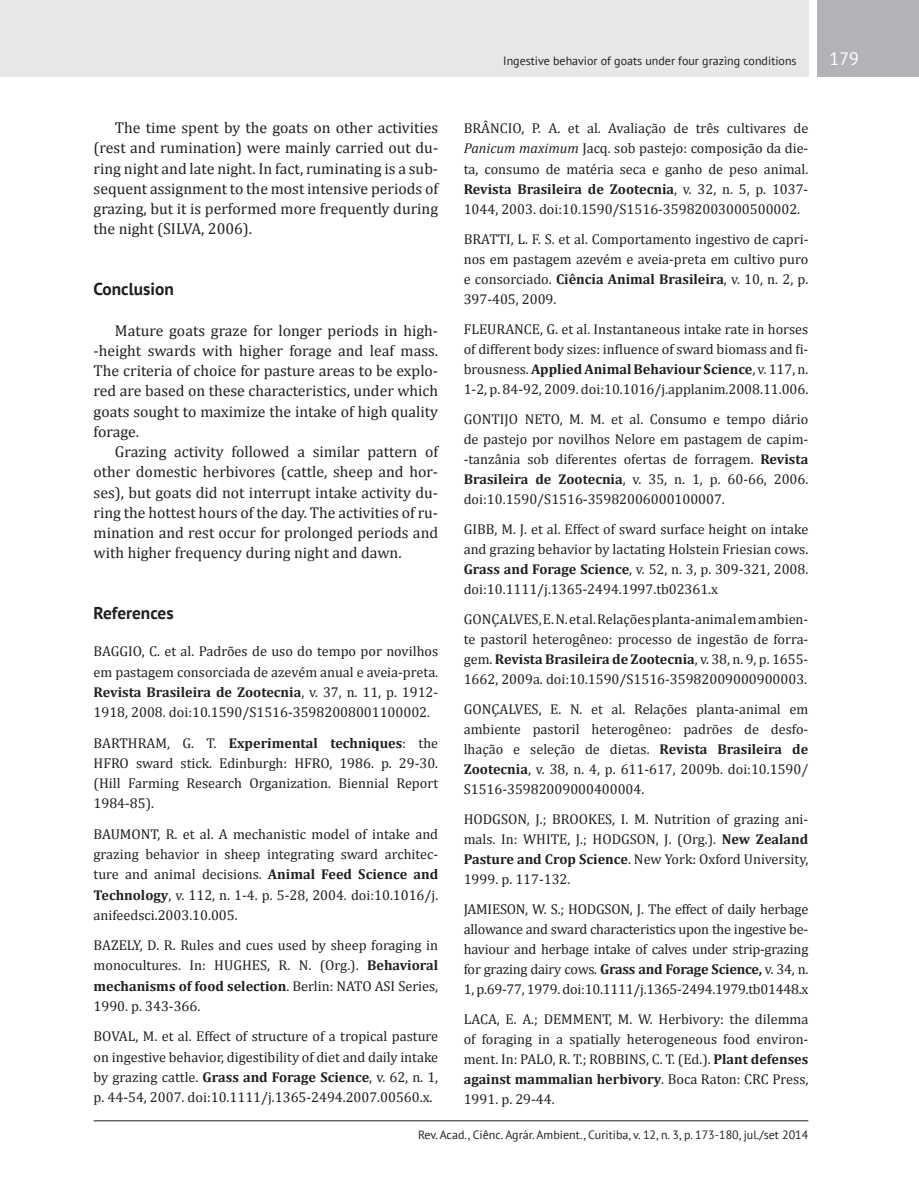
<style>
.page{position:relative;width:919px;height:1191px;background:#fff}
.page>*{position:absolute;margin:0;border:0;box-sizing:border-box;transform-origin:0 0}
.t1{font:18px "PT Sans";color:#fff}
.t2{font:700 17.25px "PT Sans";color:#231f20}
.t3{font:15.75px/20.2px "Cambria";color:#231f20;text-align:justify}
.t4{font:14.25px/20px "Cambria";color:#231f20;text-align:justify}
.t5{font:12px "PT Sans";color:#231f20}
.s1{font-weight:700}
.s2{font-style:italic}
</style>
<div class="page">
<div style="left:0;top:0;width:808px;height:77px;background:#e6e7e9"></div>
<div style="left:816px;top:0;width:102px;height:77px;background:#b2b3b7"></div>
<hr style="left:94px;top:1120px;width:714px;height:1px;background:#231f20">
<p class="t3" style="left:94px;top:117px;width:346px;text-indent:21px">The time spent by the goats on other activities (rest and rumination) were mainly carried out du&shy;ring night and late night. In fact, ruminating is a sub&shy;sequent assignment to the most intensive periods of grazing, but it is performed more frequently during the night (SILVA, 2006).</p>
<p class="t2" style="left:94px;top:278px;width:82px">Conclusion</p>
<p class="t3" style="left:94px;top:320px;width:346px;text-indent:21px">Mature goats graze for longer periods in high--height swards with higher forage and leaf mass.<br>The criteria of choice for pasture areas to be explo&shy;red are based on these characteristics, under which goats sought to maximize the intake of high quality forage.</p>
<p class="t3" style="left:94px;top:441px;width:346px;text-indent:21px">Grazing activity followed a similar pattern of other domestic herbivores (cattle, sheep and hor&shy;ses), but goats did not interrupt intake activity du&shy;ring the hottest hours of the day. The activities of ru&shy;mination and rest occur for prolonged periods and with higher frequency during night and dawn.</p>
<p class="t2" style="left:94px;top:602px;width:81px">References</p>
<p class="t4" style="left:94px;top:641px;width:346px">BAGGIO, C. et al. Padrões de uso do tempo por novilhos em pastagem consorciada de azevém anual e aveia-preta.<br><span class="s1">Revista Brasileira de Zootecnia</span>, v. 37, n. 11, p. 1912- 1918, 2008. doi:10.1590/S1516-35982008001100002.</p>
<p class="t4" style="left:94px;top:732px;width:346px">BARTHRAM, G. T. <span class="s1">Experimental techniques</span>: the HFRO sward stick. Edinburgh: HFRO, 1986. p. 29-30. (Hill Farming Research Organization. Biennial Report 1984-85).</p>
<p class="t4" style="left:94px;top:823px;width:346px">BAUMONT, R. et al. A mechanistic model of intake and grazing behavior in sheep integrating sward architec&shy;ture and animal decisions. <span class="s1">Animal Feed Science and Technology</span>, v. 112, n. 1-4. p. 5-28, 2004. doi:10.1016/j. anifeedsci.2003.10.005.</p>
<p class="t4" style="left:94px;top:935px;width:346px">BAZELY, D. R. Rules and cues used by sheep foraging in monocultures. In: HUGHES, R. N. (Org.). <span class="s1">Behavioral mechanisms of food selection</span>. Berlin: NATO ASI Series, 1990. p. 343-366.</p>
<p class="t4" style="left:94px;top:1026px;width:346px">BOVAL, M. et al. Effect of structure of a tropical pasture on ingestive behavior, digestibility of diet and daily intake by grazing cattle. <span class="s1">Grass and Forage Science</span>, v. 62, n. 1, p. 44-54, 2007. doi:10.1111/j.1365-2494.2007.00560.x.</p>
<p class="t5" style="left:503px;top:53px;width:295px">Ingestive behavior of goats under four grazing conditions</p>
<p class="t1" style="left:829px;top:47px;width:31px">179</p>
<p class="t4" style="left:463px;top:118px;width:346px">BRÂNCIO, P. A. et al. Avaliação de três cultivares de <span class="s2">Panicum maximum</span> Jacq. sob pastejo: composição da die&shy;ta, consumo de matéria seca e ganho de peso animal.<br><span class="s1">Revista Brasileira de Zootecnia</span>, v. 32, n. 5, p. 1037- 1044, 2003. doi:10.1590/S1516-35982003000500002.</p>
<p class="t4" style="left:463px;top:229px;width:346px">BRATTI, L. F. S. et al. Comportamento ingestivo de capri&shy;nos em pastagem azevém e aveia-preta em cultivo puro e consorciado. <span class="s1">Ciência Animal Brasileira</span>, v. 10, n. 2, p.<br>397-405, 2009.</p>
<p class="t4" style="left:463px;top:319px;width:346px">FLEURANCE, G. et al. Instantaneous intake rate in horses of different body sizes: influence of sward biomass and fi&shy;brousness. <span class="s1">Applied Animal Behaviour Science</span>, v. 117, n.<br>1-2, p. 84-92, 2009. doi:10.1016/j.applanim.2008.11.006.</p>
<p class="t4" style="left:463px;top:409px;width:346px">GONTIJO NETO, M. M. et al. Consumo e tempo diário de pastejo por novilhos Nelore em pastagem de capim--tanzânia sob diferentes ofertas de forragem. <span class="s1">Revista Brasileira de Zootecnia</span>, v. 35, n. 1, p. 60-66, 2006. doi:10.1590/S1516-35982006000100007.</p>
<p class="t4" style="left:463px;top:519px;width:346px">GIBB, M. J. et al. Effect of sward surface height on intake and grazing behavior by lactating Holstein Friesian cows.<br><span class="s1">Grass and Forage Science</span>, v. 52, n. 3, p. 309-321, 2008. doi:10.1111/j.1365-2494.1997.tb02361.x</p>
<p class="t4" style="left:463px;top:609px;width:346px">GONÇALVES, E. N. et al. Relações planta-animal em ambien&shy;te pastoril heterogêneo: processo de ingestão de forra&shy;gem. <span class="s1">Revista Brasileira de Zootecnia</span>, v. 38, n. 9, p. 1655- 1662, 2009a. doi:10.1590/S1516-35982009000900003.</p>
<p class="t4" style="left:463px;top:699px;width:346px">GONÇALVES, E. N. et al. Relações planta-animal em ambiente pastoril heterogêneo: padrões de desfo&shy;lhação e seleção de dietas. <span class="s1">Revista Brasileira de Zootecnia</span>, v. 38, n. 4, p. 611-617, 2009b. doi:10.1590/ S1516-35982009000400004.</p>
<p class="t4" style="left:463px;top:809px;width:346px">HODGSON, J.; BROOKES, I. M. Nutrition of grazing ani&shy;mals. In: WHITE, J.; HODGSON, J. (Org.). <span class="s1">New Zealand Pasture and Crop Science</span>. New York: Oxford University, 1999. p. 117-132.</p>
<p class="t4" style="left:463px;top:899px;width:346px">JAMIESON, W. S.; HODGSON, J. The effect of daily herbage allowance and sward characteristics upon the ingestive be&shy;haviour and herbage intake of calves under strip-grazing for grazing dairy cows. <span class="s1">Grass and Forage Science,</span> v. 34, n.<br>1, p.69-77, 1979. doi:10.1111/j.1365-2494.1979.tb01448.x</p>
<p class="t4" style="left:463px;top:1008px;width:346px">LACA, E. A.; DEMMENT, M. W. Herbivory: the dilemma of foraging in a spatially heterogeneous food environ&shy;ment. In: PALO, R. T.; ROBBINS, C. T. (Ed.). <span class="s1">Plant defenses against mammalian herbivory</span>. Boca Raton: CRC Press, 1991. p. 29-44.</p>
<p class="t5" style="left:418px;top:1126px;width:392px">Rev. Acad., Ciênc. Agrár. Ambient., Curitiba, v. 12, n. 3, p. 173-180, jul./set 2014</p>
</div>
